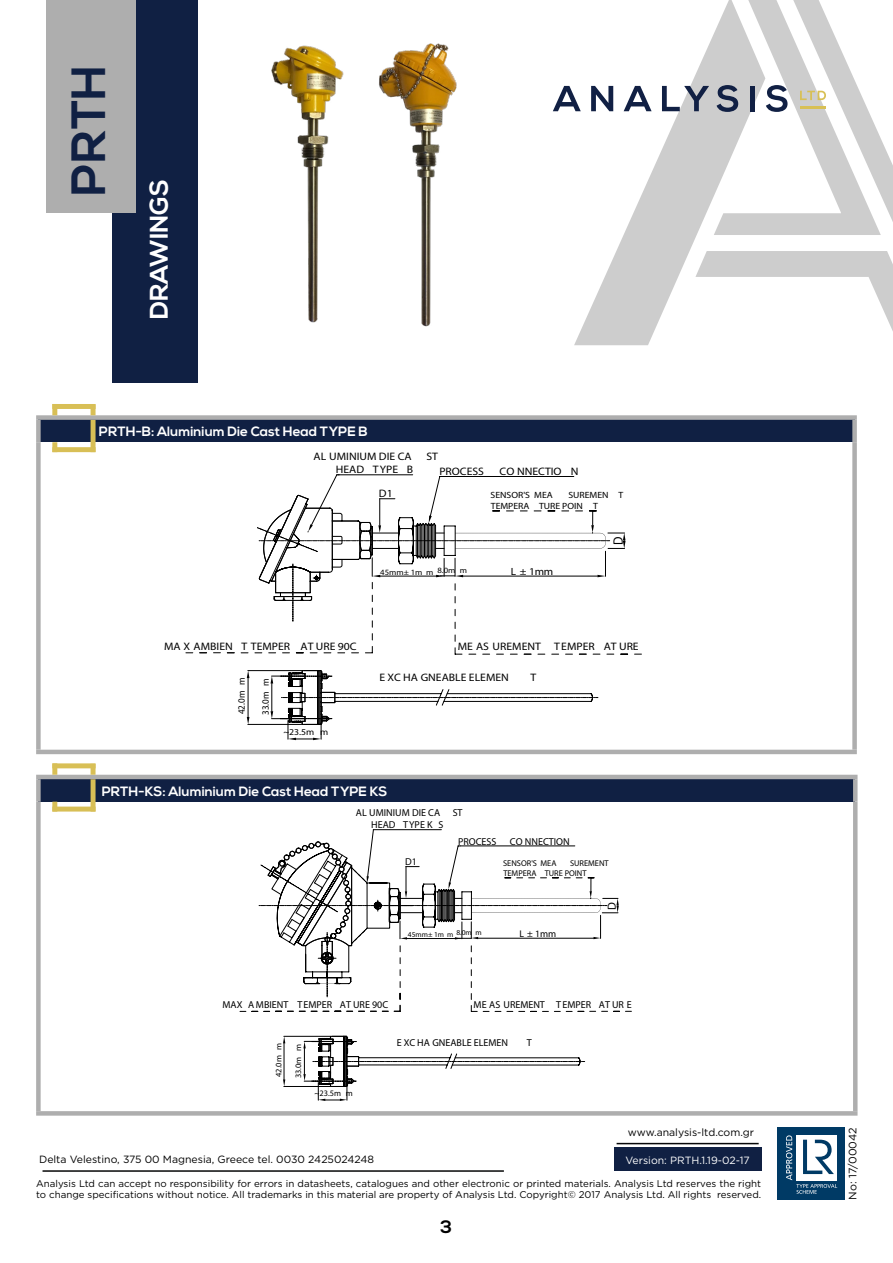
<style>
.page{position:relative;width:893px;height:1263px;background:#fff}
.page>*{position:absolute;margin:0;border:0;box-sizing:border-box;transform-origin:0 0}
.t1{font:700 48px "Nexa";color:#102043}
.t2{font:700 25.5px "Nexa";color:#fff}
.t3{font:700 18px "Nexa";color:#000}
.t4{font:13.65px "Myriad Pro";color:#000;scale:.93 1}
.t5{font:700 13.5px "Nexa";color:#fff}
.t6{font:11.7px "Myriad Pro";color:#000}
.t7{font:10.8px "Myriad Pro";color:#000;scale:1.08 1}
.t8{font:10.8px "Gotham";color:#000}
.t9{font:10.5px "Gotham";color:#000}
.t10{font:10.5px "Gotham";color:#fff}
.t11{font:10.5px "Myriad Pro";color:#000;scale:1.08 1}
.t12{font:10.05px/11.6px "Myriad Pro";color:#000;text-align:center}
.t13{font:9.75px/11.7px "Gotham";color:#000}
.t14{font:9.75px "Myriad Pro";color:#000;scale:.93 1}
.t15{font:9.75px "Myriad Pro";color:#000}
.t16{font:9px/10.8px "Myriad Pro";color:#000;scale:1.08 1}
.t17{font:8.4px/10.1px "Myriad Pro";color:#000}
.t18{font:8.1px "Myriad Pro";color:#000;scale:1.08 1}
.t19{font:7.5px "Myriad Pro";color:#000}
</style>
<div class="page">
<svg style="left:574px;top:85px;width:88px;height:260px"></svg>
<div style="left:113px;top:0;width:85px;height:383px;background:#102043"></div>
<hr style="left:43px;top:1170px;width:461px;height:2px;background:#070808">
<hr style="left:617px;top:1143px;width:142px;height:1px;background:#070808">
<div style="left:614px;top:1148px;width:147px;height:23px;background:#102043"></div>
<svg style="left:777px;top:1127px;width:1px;height:73px"></svg>
<div style="left:778px;top:1127px;width:67px;height:73px;background:#003a65"></div>
<svg style="left:786px;top:1135px;width:51px;height:59px"></svg>
<img style="left:271px;top:45px;width:73px;height:278px">
<img style="left:379px;top:43px;width:78px;height:284px">
<div style="left:38px;top:418px;width:817px;height:24px;background:#102043"></div>
<div style="left:36px;top:442px;width:5px;height:308px;background:#aeaeae"></div>
<div style="left:852px;top:442px;width:5px;height:308px;background:#aeaeae"></div>
<hr style="left:36px;top:750px;width:821px;height:4px;background:#aeaeae">
<div style="left:36px;top:415px;width:821px;height:5px;background:#aeaeae"></div>
<div style="left:36px;top:420px;width:5px;height:22px;background:#aeaeae"></div>
<div style="left:852px;top:420px;width:5px;height:22px;background:#aeaeae"></div>
<div style="left:52px;top:404px;width:5px;height:11px;background:#d8bf56"></div>
<div style="left:91px;top:404px;width:5px;height:11px;background:#d8bf56"></div>
<div style="left:52px;top:442px;width:5px;height:10px;background:#d8bf56"></div>
<div style="left:52px;top:447px;width:44px;height:5px;background:#d8bf56"></div>
<div style="left:52px;top:404px;width:44px;height:5px;background:#d8bf56"></div>
<div style="left:91px;top:420px;width:5px;height:32px;background:#d8bf56"></div>
<div style="left:38px;top:777px;width:817px;height:24px;background:#102043"></div>
<div style="left:36px;top:802px;width:5px;height:309px;background:#aeaeae"></div>
<hr style="left:853px;top:802px;width:4px;height:309px;background:#aeaeae">
<div style="left:36px;top:1111px;width:821px;height:5px;background:#aeaeae"></div>
<hr style="left:36px;top:775px;width:821px;height:4px;background:#aeaeae">
<div style="left:36px;top:779px;width:5px;height:22px;background:#aeaeae"></div>
<hr style="left:853px;top:779px;width:4px;height:22px;background:#aeaeae">
<div style="left:52px;top:763px;width:5px;height:12px;background:#d8bf56"></div>
<div style="left:91px;top:764px;width:5px;height:11px;background:#d8bf56"></div>
<div style="left:52px;top:802px;width:5px;height:9px;background:#d8bf56"></div>
<div style="left:52px;top:806px;width:44px;height:5px;background:#d8bf56"></div>
<div style="left:52px;top:763px;width:44px;height:5px;background:#d8bf56"></div>
<div style="left:91px;top:779px;width:5px;height:32px;background:#d8bf56"></div>
<svg style="left:365px;top:646px;width:8px;height:7px"></svg>
<svg style="left:455px;top:648px;width:7px;height:7px"></svg>
<svg style="left:247px;top:670px;width:351px;height:70px"></svg>
<svg style="left:257px;top:474px;width:369px;height:154px"></svg>
<svg style="left:471px;top:1005px;width:6px;height:7px"></svg>
<svg style="left:531px;top:1011px;width:17px;height:1px"></svg>
<svg style="left:602px;top:1011px;width:17px;height:1px"></svg>
<svg style="left:283px;top:1036px;width:302px;height:65px"></svg>
<svg style="left:359px;top:1011px;width:17px;height:1px"></svg>
<svg style="left:394px;top:1005px;width:7px;height:7px"></svg>
<svg style="left:259px;top:829px;width:360px;height:170px"></svg>
<div style="left:47px;top:0;width:89px;height:213px;background:#aeaeae"></div>
<svg style="left:553px;top:86px;width:28px;height:25px"></svg>
<svg style="left:591px;top:86px;width:22px;height:25px"></svg>
<svg style="left:624px;top:86px;width:28px;height:25px"></svg>
<svg style="left:662px;top:0;width:231px;height:331px"></svg>
<hr style="left:800px;top:106px;width:26px;height:3px;background:#d8c055">
<h1 class="t1" style="left:61px;top:196px;width:132px;rotate:-90deg">PRTH</h1>
<h2 class="t2" style="left:144px;top:319px;width:141px;rotate:-90deg">DRAWINGS</h2>
<h3 class="t5" style="left:99px;top:424px;width:270px">PRTH-B: Aluminium Die Cast Head TYPE B</h3>
<p class="t7" style="left:314px;top:450px;width:92px">AL UMINIUM DIE CA</p>
<p class="t7" style="left:426px;top:450px;width:12px">ST</p>
<p class="t7" style="left:336px;top:463px;width:73px">HEAD TYPE B</p>
<p class="t7" style="left:439px;top:465px;width:43px">PROCESS</p>
<p class="t7" style="left:500px;top:465px;width:75px">CO NNECTIO N</p>
<p class="t7" style="left:379px;top:487px;width:14px">D1</p>
<p class="t18" style="left:380px;top:567px;width:82px">45mm± 1m m 8.0m m</p>
<p class="t16" style="left:491px;top:490px;width:124px;text-indent:78px">SUREMEN T<br>TEMPERA TURE POIN T</p>
<p class="t16" style="left:491px;top:490px;width:59px">SENSOR'S MEA</p>
<p class="t11" style="left:511px;top:565px;width:41px">L ± 1mm</p>
<h3 class="t4" style="left:610px;top:545px;width:11px;rotate:-90deg">D</h3>
<p class="t7" style="left:164px;top:639px;width:180px">MA X AMBIEN T TEMPER AT URE 90C</p>
<p class="t7" style="left:458px;top:640px;width:169px">ME AS UREMENT TEMPER AT URE</p>
<p class="t14" style="left:236px;top:714px;width:41px;rotate:-90deg">42.0m m</p>
<p class="t14" style="left:259px;top:715px;width:41px;rotate:-90deg">33.0m m</p>
<p class="t16" style="left:283px;top:727px;width:43px">~23.5m m</p>
<p class="t7" style="left:379px;top:670px;width:121px">E XC HA GNEABLE ELEMEN</p>
<p class="t7" style="left:531px;top:670px;width:7px">T</p>
<h3 class="t5" style="left:102px;top:783px;width:287px">PRTH-KS: Aluminium Die Cast Head TYPE KS</h3>
<p class="t12" style="left:356px;top:807px;width:108px">AL UMINIUM DIE CA ST<br>HEAD TYPE K S</p>
<p class="t12" style="left:405px;top:856px;width:13px">D1</p>
<p class="t12" style="left:458px;top:836px;width:40px">PROCESS</p>
<p class="t12" style="left:510px;top:836px;width:61px">CO NNECTION</p>
<p class="t17" style="left:503px;top:858px;width:107px;text-indent:67px">SUREMENT<br>TEMPERA TURE POINT</p>
<p class="t17" style="left:503px;top:858px;width:55px">SENSOR'S MEA</p>
<p class="t6" style="left:605px;top:910px;width:9px;rotate:-90deg">D</p>
<p class="t19" style="left:408px;top:930px;width:75px">45mm± 1m m 8.0m m</p>
<p class="t15" style="left:519px;top:928px;width:38px">L ± 1mm</p>
<p class="t12" style="left:222px;top:998px;width:167px">MAX A MBIENT TEMPER AT URE 90C</p>
<p class="t12" style="left:474px;top:998px;width:160px">ME AS UREMENT TEMPER AT UR E</p>
<p class="t17" style="left:273px;top:1077px;width:35px;rotate:-90deg">42.0m m</p>
<p class="t17" style="left:293px;top:1078px;width:35px;rotate:-90deg">33.0m m</p>
<p class="t17" style="left:314px;top:1088px;width:40px">~23.5m m</p>
<p class="t12" style="left:397px;top:1036px;width:113px">E XC HA GNEABLE ELEMEN</p>
<p class="t12" style="left:527px;top:1036px;width:6px">T</p>
<p class="t9" style="left:628px;top:1125px;width:128px">www.analysis-ltd.com.gr</p>
<p class="t9" style="left:39px;top:1153px;width:337px">Delta Velestino, 375 00 Magnesia, Greece tel. 0030 2425024248</p>
<p class="t10" style="left:625px;top:1153px;width:126px">Version: PRTH.1.19-02-17</p>
<p class="t13" style="left:36px;top:1177px;width:727px">Analysis Ltd can accept no responsibility for errors in datasheets, catalogues and other electronic or printed materials. Analysis Ltd reserves the right to change specifications without notice. All trademarks in this material are property of Analysis Ltd. Copyright© 2017 Analysis Ltd. All rights reserved.</p>
<h3 class="t3" style="left:441px;top:1216px;width:13px">3</h3>
<p class="t8" style="left:846px;top:1199px;width:74px;rotate:-90deg">No: 17/00042</p>
</div>
